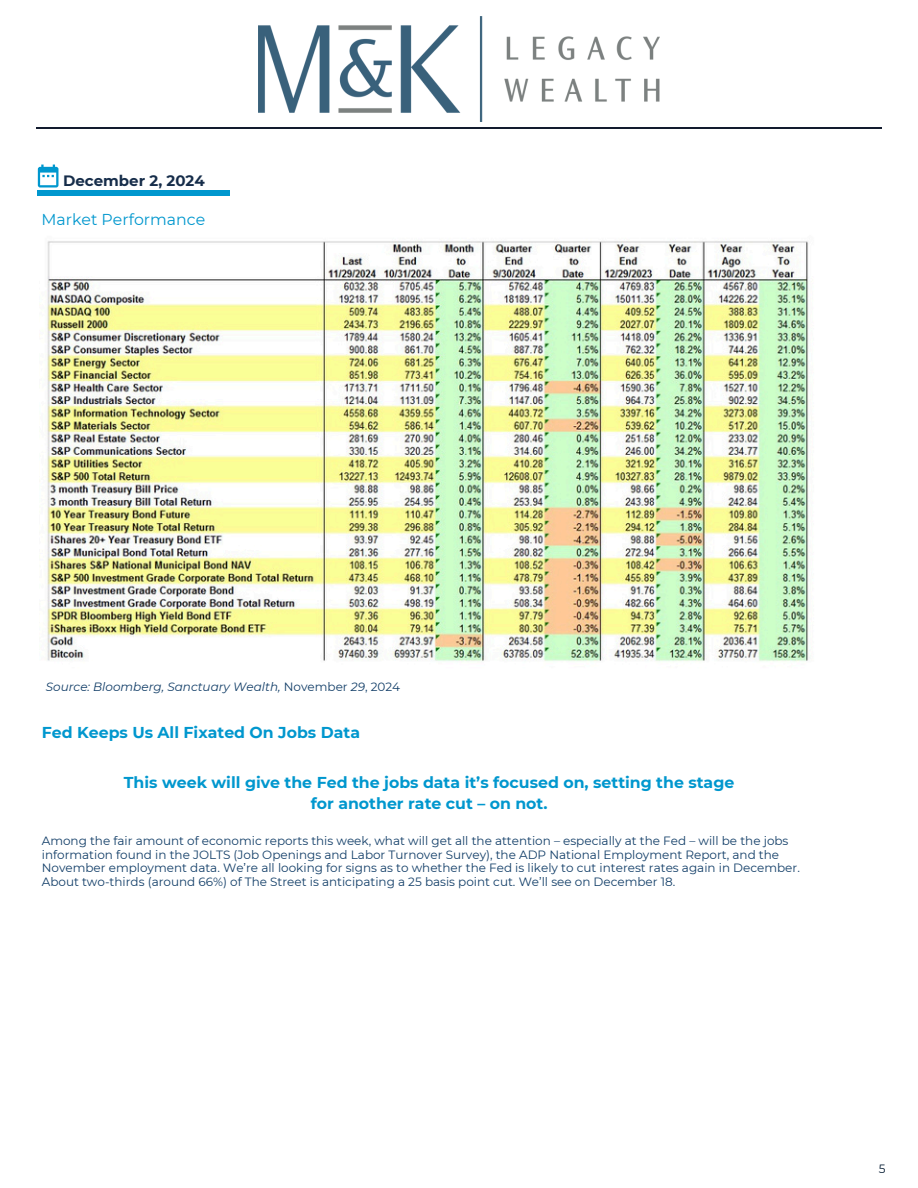
<style>
.page{position:relative;width:918px;height:1188px;background:#fff}
.page>*{position:absolute;margin:0;border:0;box-sizing:border-box;transform-origin:0 0}
.t1{font:700 15.75px "Montserrat";color:#0097ce}
.t2{font:15.75px "Montserrat";color:#0097ce}
.t3{font:700 15px "Montserrat";color:#162d4a}
.t4{font:12px/13.5px "Montserrat";color:#123e68}
.t5{font:italic 12px "Montserrat";color:#123e68}
.t6{font:12px "Montserrat";color:#00182f}
.s1{font-style:normal}
</style>
<div class="page">
<svg style="left:38px;top:165px;width:21px;height:23px"></svg>
<hr style="left:38px;top:191px;width:192px;height:4px;background:#0097ce">
<hr style="left:36px;top:127px;width:846px;height:2px;background:#121b2e">
<img style="left:47px;top:241px;width:762px;height:421px">
<img style="left:259px;top:17px;width:400px;height:105px">
<p class="t3" style="left:63px;top:172px;width:143px">December 2, 2024</p>
<p class="t2" style="left:41px;top:209px;width:165px">Market Performance</p>
<h1 class="t5" style="left:46px;top:680px;width:356px">Source: Bloomberg, Sanctuary Wealth, <span class="s1">November</span> 29<span class="s1">, 2024</span></h1>
<h1 class="t1" style="left:42px;top:722px;width:320px">Fed Keeps Us All Fixated On Jobs Data</h1>
<h2 class="t1" style="left:124px;top:773px;width:612px">This week will give the Fed the jobs data it’s focused on, setting the stage</h2>
<p class="t1" style="left:311px;top:794px;width:238px">for another rate cut – on not.</p>
<h1 class="t4" style="left:42px;top:834px;width:760px">Among the fair amount of economic reports this week, what will get all the attention – especially at the Fed – will be the jobs information found in the JOLTS (Job Openings and Labor Turnover Survey), the ADP National Employment Report, and the November employment data. We’re all looking for signs as to whether the Fed is likely to cut interest rates again in December.<br>About two-thirds (around 66%) of The Street is anticipating a 25 basis point cut. We’ll see on December 18.</h1>
<h1 class="t6" style="left:879px;top:1161px;width:8px">5</h1>
</div>
